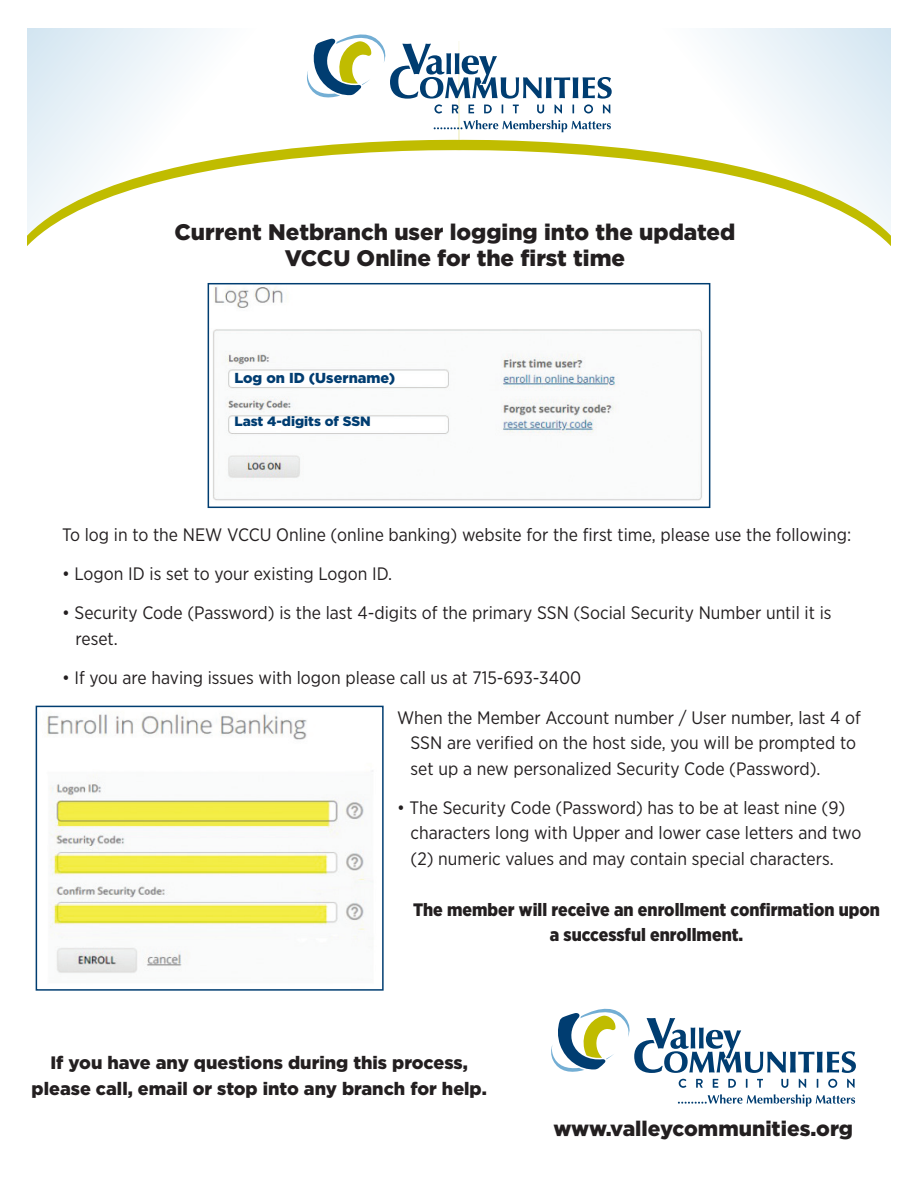
<style>
.page{position:relative;width:918px;height:1188px;background:#fff}
.page>*{position:absolute;margin:0;border:0;box-sizing:border-box;transform-origin:0 0}
.t1{font:900 22.5px/25.5px "Gotham";color:#231f20;text-align:center}
.t2{font:900 21px "Gotham";color:#231f20}
.t3{font:18px/25.5px "Gotham Narrow";color:#231f20}
.t4{font:900 18px/25.5px "Gotham";color:#231f20;text-align:center}
.t5{font:900 18px/25.5px "Gotham Narrow";color:#231f20;text-align:center}
.t6{font:900 14.4px "Gotham";color:#003d71}
.t7{font:900 13.5px "Gotham";color:#003d71}
</style>
<div class="page">
<svg style="left:27px;top:28px;width:432px;height:273px"></svg>
<svg style="left:459px;top:28px;width:432px;height:273px"></svg>
<svg style="left:434px;top:120px;width:177px;height:12px"></svg>
<svg style="left:306px;top:32px;width:306px;height:82px"></svg>
<svg style="left:678px;top:1094px;width:177px;height:13px"></svg>
<svg style="left:551px;top:1008px;width:305px;height:80px"></svg>
<img style="left:211px;top:286px;width:496px;height:215px">
<div style="left:208px;top:283px;width:502px;height:225px;border:2px solid #003d71"></div>
<img style="left:47px;top:713px;width:326px;height:261px">
<div style="left:36px;top:706px;width:348px;height:285px;border:2px solid #003d71"></div>
<p class="t1" style="left:175px;top:219px;width:562px">Current Netbranch user logging into the updated<br>VCCU Online for the first time</p>
<p class="t6" style="left:234px;top:370px;width:162px">Log on ID (Username)</p>
<p class="t7" style="left:234px;top:414px;width:138px">Last 4-digits of SSN</p>
<p class="t3" style="left:62px;top:522px;width:791px">To log in to the NEW VCCU Online (online banking) website for the first time, please use the following:</p>
<p class="t3" style="left:62px;top:561px;width:332px">• Logon ID is set to your existing Logon ID.</p>
<p class="t3" style="left:76px;top:600px;width:757px;text-indent:-14px">• Security Code (Password) is the last 4-digits of the primary SSN (Social Security Number until it is reset.</p>
<p class="t3" style="left:62px;top:665px;width:521px">• If you are having issues with logon please call us at 715-693-3400</p>
<p class="t3" style="left:411px;top:704px;width:452px;text-indent:-14px">When the Member Account number / User number, last 4 of<br>SSN are verified on the host side, you will be prompted to set up a new personalized Security Code (Password).</p>
<p class="t3" style="left:411px;top:794px;width:452px;text-indent:-14px">• The Security Code (Password) has to be at least nine (9) characters long with Upper and lower case letters and two (2) numeric values and may contain special characters.</p>
<p class="t5" style="left:413px;top:897px;width:468px">The member will receive an enrollment confirmation upon a successful enrollment.</p>
<p class="t4" style="left:32px;top:1050px;width:457px">If you have any questions during this process, please call, email or stop into any branch for help.</p>
<p class="t2" style="left:553px;top:1117px;width:301px">www.valleycommunities.org</p>
</div>
